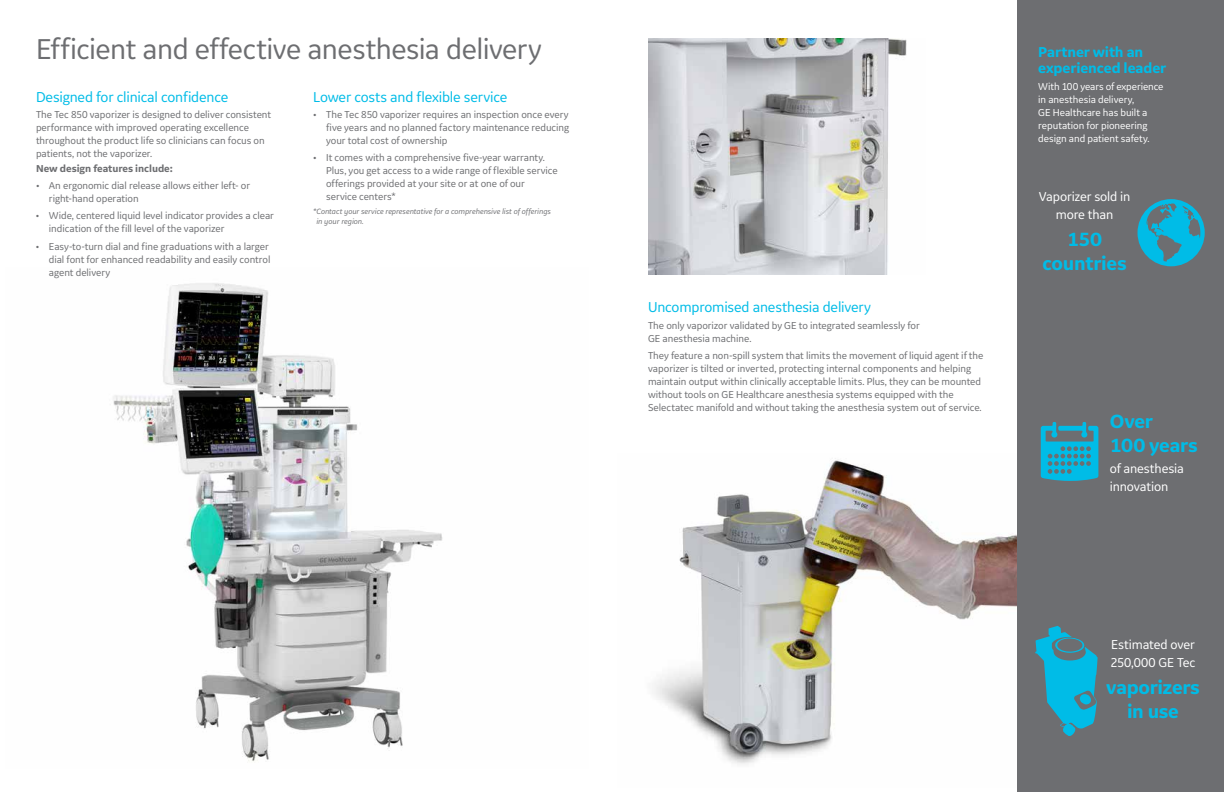
<style>
.page{position:relative;width:1224px;height:792px;background:#fff}
.page>*{position:absolute;margin:0;border:0;box-sizing:border-box;transform-origin:0 0}
.t1{font:30px "GE Inspira Sans";letter-spacing:-.02em;color:#6d6e71}
.t2{font:700 20px/24px "GE Inspira Sans";letter-spacing:-.015em;color:#00bce7;text-align:center}
.t3{font:15px "GE Inspira Sans";letter-spacing:-.015em;color:#00bce7}
.t4{font:700 15px/16px "GE Inspira Sans";letter-spacing:-.01em;color:#00bce7}
.t5{font:13.5px/18px "GE Inspira Sans";letter-spacing:-.015em;color:#fff}
.t6{font:10.5px/13px "GE Inspira Sans";letter-spacing:-.005em;color:#6d6e71}
.t7{font:10.5px/13px "GE Inspira Sans";letter-spacing:-.005em;color:#fff}
.t8{font:700 10.5px "GE Inspira Sans";letter-spacing:-.005em;color:#6d6e71}
.t9{font:italic 8px/9.5px "GE Inspira Sans";color:#6d6e71}
</style>
<div class="page">
<img style="left:648px;top:39px;width:259px;height:235px">
<img style="left:654px;top:454px;width:364px;height:334px">
<img style="left:113px;top:283px;width:330px;height:479px">
<div style="left:1018px;top:0;width:206px;height:792px;background:#6d6e71"></div>
<svg style="left:1138px;top:199px;width:67px;height:67px"></svg>
<svg style="left:1041px;top:422px;width:57px;height:59px"></svg>
<svg style="left:1035px;top:626px;width:63px;height:110px"></svg>
<h1 class="t1" style="left:36px;top:31px;width:507px">Efficient and effective anesthesia delivery</h1>
<h3 class="t3" style="left:36px;top:87px;width:194px">Designed for clinical confidence</h3>
<p class="t6" style="left:36px;top:108px;width:237px">The Tec 850 vaporizer is designed to deliver consistent performance with improved operating excellence throughout the product life so clinicians can focus on patients, not the vaporizer.</p>
<p class="t8" style="left:36px;top:162px;width:138px">New design features include:</p>
<p class="t6" style="left:49px;top:179px;width:203px;text-indent:-13px">• An ergonomic dial release allows either left- or right-hand operation</p>
<p class="t6" style="left:49px;top:209px;width:227px;text-indent:-13px">• Wide, centered liquid level indicator provides a clear indication of the fill level of the vaporizer</p>
<p class="t6" style="left:49px;top:239px;width:223px;text-indent:-13px">• Easy-to-turn dial and fine graduations with a larger dial font for enhanced readability and easily control agent delivery</p>
<h3 class="t3" style="left:313px;top:87px;width:196px">Lower costs and flexible service</h3>
<p class="t6" style="left:326px;top:108px;width:245px;text-align:justify;text-indent:-13px">• The Tec 850 vaporizer requires an inspection once every five years and no planned factory maintenance reducing your total cost of ownership</p>
<p class="t6" style="left:326px;top:151px;width:233px;text-indent:-13px">• It comes with a comprehensive five-year warranty.<br>Plus, you get access to a wide range of flexible service offerings provided at your site or at one of our service centers*</p>
<p class="t9" style="left:316px;top:207px;width:236px;text-indent:-3px">*Contact your service representative for a comprehensive list of offerings in your region.</p>
<h3 class="t3" style="left:648px;top:298px;width:225px">Uncompromised anesthesia delivery</h3>
<p class="t6" style="left:648px;top:319px;width:273px">The only vaporizor validated by GE to integrated seamlessly for<br>GE anesthesia machine.</p>
<p class="t6" style="left:648px;top:349px;width:337px">They feature a non-spill system that limits the movement of liquid agent if the vaporizer is tilted or inverted, protecting internal components and helping maintain output within clinically acceptable limits. Plus, they can be mounted without tools on GE Healthcare anesthesia systems equipped with the Selectatec manifold and without taking the anesthesia system out of service.</p>
<h3 class="t4" style="left:1038px;top:44px;width:129px">Partner with an experienced leader</h3>
<p class="t7" style="left:1038px;top:79px;width:127px">With 100 years of experience in anesthesia delivery,<br>GE Healthcare has built a reputation for pioneering design and patient safety.</p>
<p class="t5" style="left:1039px;top:187px;width:93px;text-align:center">Vaporizer sold in more than</p>
<h2 class="t2" style="left:1042px;top:227px;width:86px">150 countries</h2>
<h2 class="t2" style="left:1110px;top:409px;width:89px;text-align:left">Over<br>100 years</h2>
<p class="t5" style="left:1110px;top:459px;width:75px">of anesthesia innovation</p>
<p class="t5" style="left:1110px;top:635px;width:87px">Estimated over<br>250,000 GE Tec</p>
<h2 class="t2" style="left:1106px;top:675px;width:95px">vaporizers in use</h2>
</div>
